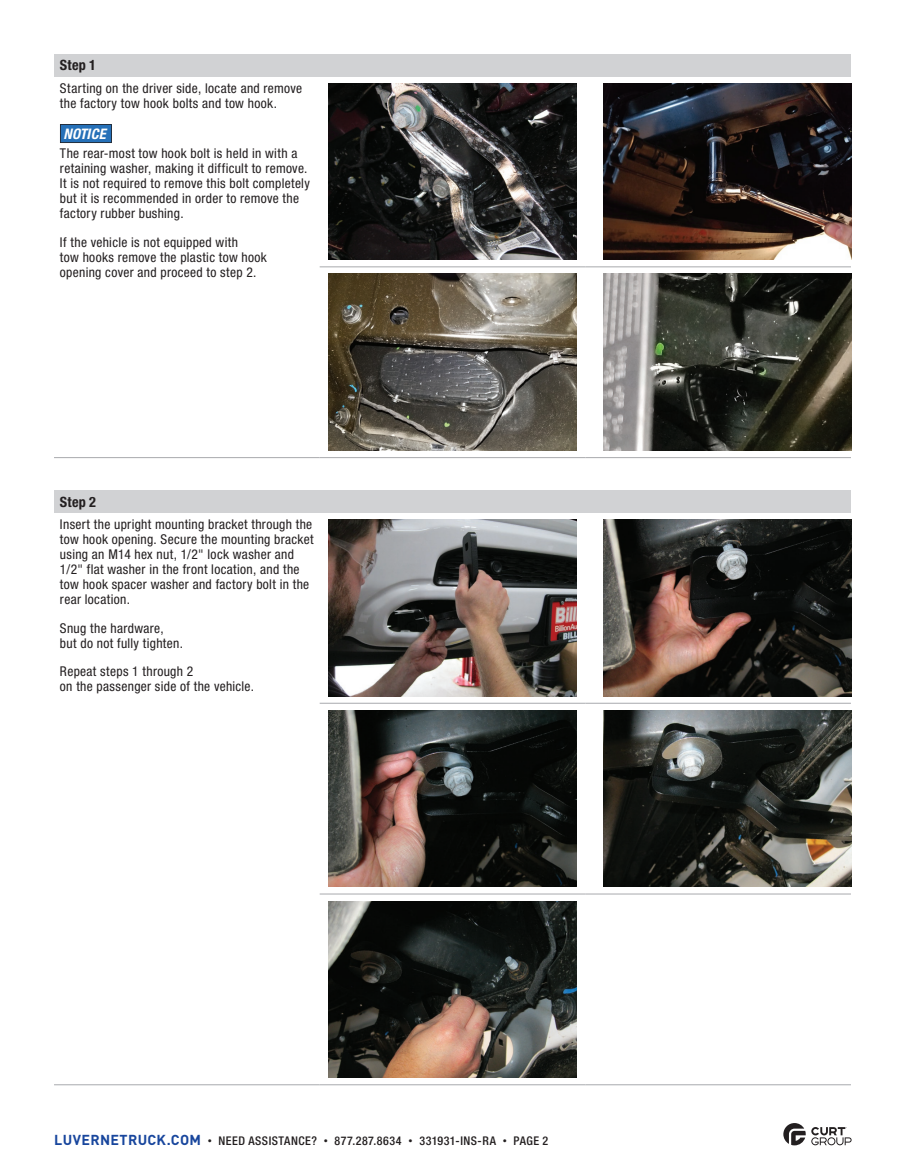
<style>
.page{position:relative;width:905px;height:1175px;background:#fff}
.page>*{position:absolute;margin:0;border:0;box-sizing:border-box;transform-origin:0 0}
.t1{font:italic 700 condensed 14.55px "Helvetica Neue LT Std";letter-spacing:.02em;color:#fff}
.t2{font:700 condensed 14.25px "Helvetica Neue LT Std";letter-spacing:.015em;color:#231f20}
.t3{font:condensed 13.5px/15px "Helvetica Neue LT Std";letter-spacing:.025em;color:#231f20}
.t4{font:500 condensed 12px "Helvetica Neue LT Std";letter-spacing:.04em;color:#231f20}
.s1{font-family:"DINOT";font-weight:700;font-stretch:normal;font-size:14.25px;color:#18469d}
.s2{font-family:"DINOT";font-weight:400;font-stretch:normal;font-size:9px}
</style>
<div class="page">
<svg style="left:783px;top:1123px;width:68px;height:22px"></svg>
<div style="left:54px;top:54px;width:796px;height:22px;background:#d1d2d4"></div>
<hr style="left:54px;top:457px;width:266px;height:1px;background:#a8a9ad">
<hr style="left:320px;top:266px;width:265px;height:1px;background:#a8a9ad">
<hr style="left:585px;top:266px;width:265px;height:1px;background:#a8a9ad">
<hr style="left:320px;top:457px;width:265px;height:1px;background:#a8a9ad">
<hr style="left:585px;top:457px;width:265px;height:1px;background:#a8a9ad">
<svg style="left:60px;top:124px;width:52px;height:19px"></svg>
<img style="left:329px;top:83px;width:247px;height:177px">
<img style="left:603px;top:83px;width:248px;height:177px">
<img style="left:329px;top:274px;width:247px;height:176px">
<img style="left:603px;top:274px;width:248px;height:176px">
<div style="left:54px;top:490px;width:796px;height:22px;background:#d1d2d4"></div>
<hr style="left:320px;top:703px;width:265px;height:1px;background:#a8a9ad">
<hr style="left:585px;top:703px;width:265px;height:1px;background:#a8a9ad">
<hr style="left:320px;top:893px;width:265px;height:1px;background:#a8a9ad">
<hr style="left:585px;top:893px;width:265px;height:1px;background:#a8a9ad">
<hr style="left:320px;top:1084px;width:265px;height:1px;background:#a8a9ad">
<hr style="left:585px;top:1084px;width:265px;height:1px;background:#a8a9ad">
<hr style="left:54px;top:1084px;width:266px;height:1px;background:#a8a9ad">
<img style="left:329px;top:519px;width:247px;height:177px">
<img style="left:603px;top:519px;width:248px;height:177px">
<img style="left:329px;top:710px;width:247px;height:177px">
<img style="left:603px;top:710px;width:248px;height:177px">
<img style="left:329px;top:901px;width:247px;height:176px">
<p class="t2" style="left:60px;top:56px;width:38px">Step 1</p>
<p class="t3" style="left:60px;top:80px;width:244px">Starting on the driver side, locate and remove the factory tow hook bolts and tow hook.</p>
<p class="t1" style="left:63px;top:125px;width:44px">NOTICE</p>
<p class="t3" style="left:60px;top:146px;width:251px">The rear-most tow hook bolt is held in with a retaining washer, making it difficult to remove.<br>It is not required to remove this bolt completely but it is recommended in order to remove the factory rubber bushing.</p>
<p class="t3" style="left:60px;top:234px;width:208px">If the vehicle is not equipped with<br>tow hooks remove the plastic tow hook opening cover and proceed to step 2.</p>
<p class="t2" style="left:60px;top:493px;width:38px">Step 2</p>
<p class="t3" style="left:60px;top:517px;width:255px">Insert the upright mounting bracket through the tow hook opening. Secure the mounting bracket using an M14 hex nut, 1/2" lock washer and 1/2" flat washer in the front location, and the tow hook spacer washer and factory bolt in the rear location.</p>
<p class="t3" style="left:60px;top:620px;width:124px">Snug the hardware, but do not fully tighten.</p>
<p class="t3" style="left:60px;top:664px;width:196px">Repeat steps 1 through 2<br>on the passenger side of the vehicle.</p>
<p class="t4" style="left:54px;top:1133px;width:495px"><span class="s1">LUVERNETRUCK.COM</span> <span class="s2">•</span> NEED ASSISTANCE? <span class="s2">•</span> 877.287.8634 <span class="s2">•</span> 331931-INS-RA <span class="s2">•</span> PAGE 2</p>
</div>
